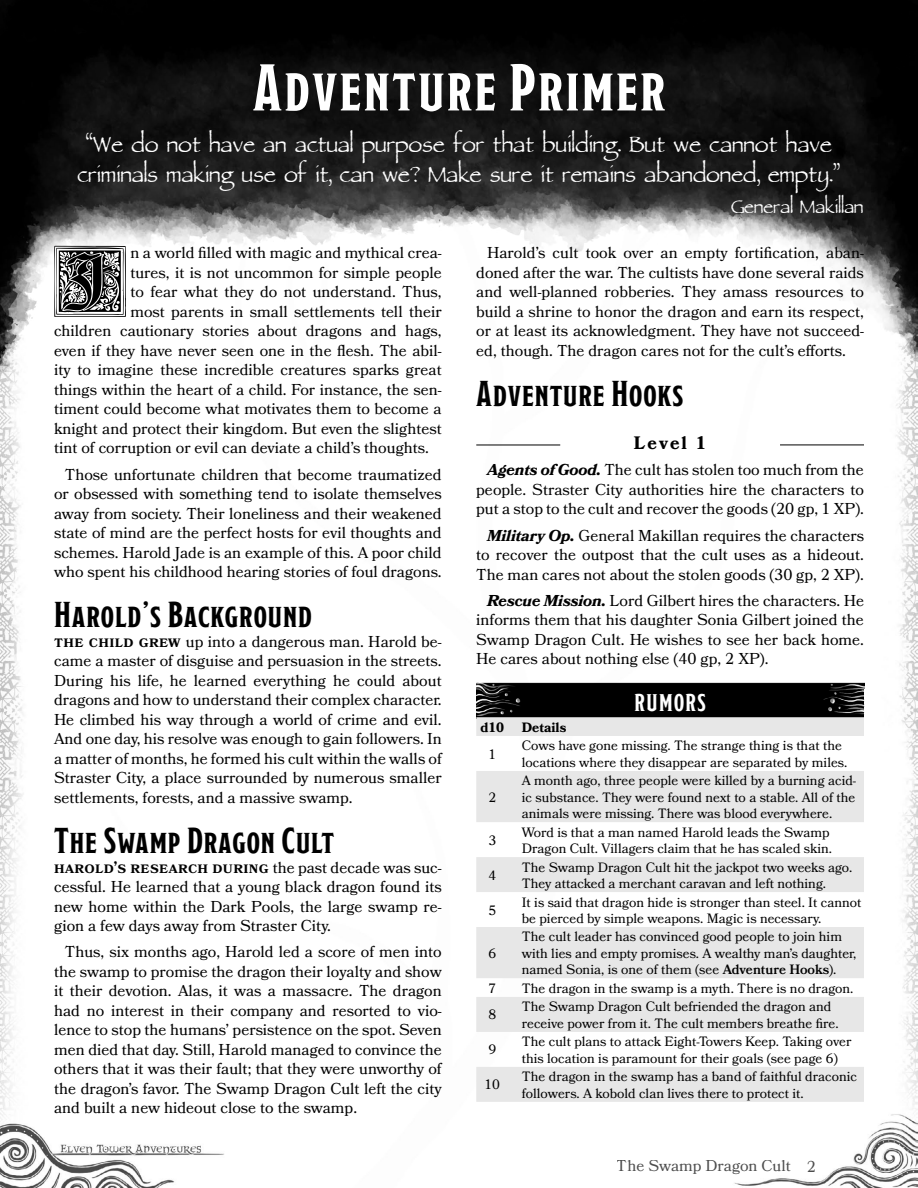
<style>
.page{position:relative;width:918px;height:1188px;background:#fff}
.page>*{position:absolute;margin:0;border:0;box-sizing:border-box;transform-origin:0 0}
.Drops_Caps{font:88.8px "Neugotische Initialen";color:#000}
.Chapter_Header_-_for{font:700 66px "Modesto Condensed";letter-spacing:.04em;color:#fff}
.Epigraph{font:36px/30px "Parchment MF";color:#fff}
.Heading_1{font:36px "Modesto Condensed";letter-spacing:.025em;color:#000}
.Epigraph_Author{font:30px "Parchment MF";color:#fff}
.Random_Encounters_Ta{font:700 24px "Modesto Condensed";letter-spacing:.06em;color:#fff}
.Encounter_Level{font:700 18px "Bookmania";letter-spacing:.115em;color:#000}
.Small_Caps_-_after_H{font:600 16.5px "Bookmania";letter-spacing:.025em;color:#000}
.Core_Body_-_Indented{font:15.75px/19.5px "Bookmania";color:#000;text-align:justify}
.Small_Caps_-_after_H-2{font:15.75px/19.5px "Bookmania";color:#000;text-align:justify}
.Drops_Caps-2{font:15.75px "Bookmania";color:#000}
.Inline_Subhead{font:15.75px/19.5px "Bookmania";color:#000;text-align:justify}
.Lines{font:13.5px/16.2px "Bookmania";color:#000}
.Numbers{font:13.5px "Bookmania";color:#000}
.Lines-2{font:700 13.5px "Bookmania";color:#000}
.Numbers-2{font:700 13.5px "Bookmania";color:#000}
.s1{font-weight:600;font-size:16.5px}
.s2{font-weight:400;font-size:15.75px}
.s3{font-weight:700;font-style:italic}
.s4{font-weight:600}
</style>
<div class="page">
<img style="left:0;top:395px;width:918px;height:793px">
<img style="left:0;top:0;width:918px;height:395px">
<hr style="left:780px;top:445px;width:84px;height:1px;background:#000">
<hr style="left:476px;top:445px;width:84px;height:1px;background:#000">
<div style="left:476px;top:686px;width:388px;height:33px;background:#000"></div>
<svg style="left:476px;top:717px;width:388px;height:385px;fill:#e7e7e7"></svg>
<img style="left:476px;top:683px;width:388px;height:33px">
<p class="Chapter_Header_-_for" style="left:253px;top:55px;width:414px">Adventure Primer</p>
<p class="Epigraph" style="left:78px;top:132px;width:764px">“We do not have an actual purpose for that building. But we cannot have criminals making use of it, can we? Make sure it remains abandoned, empty.”</p>
<p class="Epigraph_Author" style="left:731px;top:194px;width:134px">General Makillan</p>
<p class="Drops_Caps" style="left:50px;top:234px;width:82px">I</p>
<p class="Drops_Caps-2" style="left:130px;top:244px;width:313px">n a world filled with magic and mythical crea-</p>
<p class="Drops_Caps-2" style="left:130px;top:263px;width:313px">tures, it is not uncommon for simple people</p>
<p class="Drops_Caps-2" style="left:130px;top:283px;width:313px">to fear what they do not understand. Thus,</p>
<p class="Drops_Caps-2" style="left:130px;top:302px;width:313px">most parents in small settlements tell their</p>
<p class="Drops_Caps-2" style="left:54px;top:322px;width:389px">children cautionary stories about dragons and hags,</p>
<p class="Drops_Caps-2" style="left:54px;top:341px;width:389px">even if they have never seen one in the flesh. The abil-</p>
<p class="Drops_Caps-2" style="left:54px;top:361px;width:389px">ity to imagine these incredible creatures sparks great</p>
<p class="Drops_Caps-2" style="left:54px;top:380px;width:389px">things within the heart of a child. For instance, the sen-</p>
<p class="Drops_Caps-2" style="left:54px;top:400px;width:389px">timent could become what motivates them to become a</p>
<p class="Drops_Caps-2" style="left:54px;top:419px;width:389px">knight and protect their kingdom. But even the slightest</p>
<p class="Drops_Caps-2" style="left:54px;top:439px;width:376px">tint of corruption or evil can deviate a child’s thoughts.</p>
<p class="Core_Body_-_Indented" style="left:54px;top:464px;width:389px;text-indent:11px">Those unfortunate children that become traumatized or obsessed with something tend to isolate themselves away from society. Their loneliness and their weakened state of mind are the perfect hosts for evil thoughts and schemes. Harold Jade is an example of this. A poor child who spent his childhood hearing stories of foul dragons.</p>
<p class="Heading_1" style="left:54px;top:597px;width:259px">Harold’s Background</p>
<p class="Small_Caps_-_after_H-2" style="left:54px;top:632px;width:389px"><span class="s1">The child grew</span> up into a dangerous man. Harold be&shy;came a master of disguise and persuasion in the streets.<br>During his life, he learned everything he could about dragons and how to understand their complex character.<br>He climbed his way through a world of crime and evil.<br>And one day, his resolve was enough to gain followers. In a matter of months, he formed his cult within the walls of Straster City, a place surrounded by numerous smaller settlements, forests, and a massive swamp.</p>
<p class="Heading_1" style="left:54px;top:822px;width:282px">The Swamp Dragon Cult</p>
<p class="Small_Caps_-_after_H" style="left:54px;top:857px;width:389px">Harold’s research during <span class="s2">the past decade was suc-</span></p>
<p class="Small_Caps_-_after_H-2" style="left:54px;top:877px;width:389px">cessful. He learned that a young black dragon found its new home within the Dark Pools, the large swamp re&shy;gion a few days away from Straster City.</p>
<p class="Core_Body_-_Indented" style="left:54px;top:942px;width:389px;text-indent:11px">Thus, six months ago, Harold led a score of men into the swamp to promise the dragon their loyalty and show it their devotion. Alas, it was a massacre. The dragon had no interest in their company and resorted to vio&shy;lence to stop the humans’ persistence on the spot. Seven men died that day. Still, Harold managed to convince the others that it was their fault; that they were unworthy of the dragon’s favor. The Swamp Dragon Cult left the city and built a new hideout close to the swamp.</p>
<p class="Core_Body_-_Indented" style="left:476px;top:243px;width:389px;text-indent:11px">Harold’s cult took over an empty fortification, aban&shy;doned after the war. The cultists have done several raids and well-planned robberies. They amass resources to build a shrine to honor the dragon and earn its respect, or at least its acknowledgment. They have not succeed&shy;ed, though. The dragon cares not for the cult’s efforts.</p>
<p class="Heading_1" style="left:476px;top:375px;width:208px">Adventure Hooks</p>
<p class="Encounter_Level" style="left:634px;top:432px;width:74px">Level 1</p>
<p class="Inline_Subhead" style="left:476px;top:460px;width:389px;text-indent:11px"><span class="s3">Agents of Good.</span> The cult has stolen too much from the people. Straster City authorities hire the characters to put a stop to the cult and recover the goods (20 gp, 1 XP).</p>
<p class="Inline_Subhead" style="left:476px;top:525px;width:389px;text-indent:11px"><span class="s3">Military Op.</span> General Makillan requires the characters to recover the outpost that the cult uses as a hideout.<br>The man cares not about the stolen goods (30 gp, 2 XP).</p>
<p class="Inline_Subhead" style="left:476px;top:591px;width:389px;text-indent:11px"><span class="s3">Rescue Mission.</span> Lord Gilbert hires the characters. He informs them that his daughter Sonia Gilbert joined the Swamp Dragon Cult. He wishes to see her back home.<br>He cares about nothing else (40 gp, 2 XP).</p>
<p class="Random_Encounters_Ta" style="left:634px;top:690px;width:73px">RUMORS</p>
<p class="Numbers-2" style="left:480px;top:719px;width:25px">d10</p>
<p class="Lines-2" style="left:522px;top:719px;width:46px">Details</p>
<p class="Numbers" style="left:488px;top:746px;width:9px">1</p>
<p class="Lines" style="left:522px;top:738px;width:327px">Cows have gone missing. The strange thing is that the locations where they disappear are separated by miles.</p>
<p class="Numbers" style="left:488px;top:789px;width:9px">2</p>
<p class="Lines" style="left:522px;top:773px;width:336px;text-align:justify">A month ago, three people were killed by a burning acid&shy;ic substance. They were found next to a stable. All of the animals were missing. There was blood everywhere.</p>
<p class="Numbers" style="left:488px;top:832px;width:9px">3</p>
<p class="Lines" style="left:522px;top:824px;width:312px">Word is that a man named Harold leads the Swamp<br>Dragon Cult. Villagers claim that he has scaled skin.</p>
<p class="Numbers" style="left:488px;top:867px;width:9px">4</p>
<p class="Lines" style="left:522px;top:859px;width:332px">The Swamp Dragon Cult hit the jackpot two weeks ago.<br>They attacked a merchant caravan and left nothing.</p>
<p class="Numbers" style="left:488px;top:902px;width:9px">5</p>
<p class="Lines" style="left:522px;top:894px;width:341px">It is said that dragon hide is stronger than steel. It cannot be pierced by simple weapons. Magic is necessary.</p>
<p class="Numbers" style="left:488px;top:945px;width:9px">6</p>
<p class="Lines" style="left:522px;top:929px;width:336px">The cult leader has convinced good people to join him with lies and empty promises. A wealthy man’s daughter, named Sonia, is one of them (see <span class="s4">Adventure Hooks</span>).</p>
<p class="Numbers" style="left:488px;top:980px;width:9px">7</p>
<p class="Lines" style="left:522px;top:980px;width:333px">The dragon in the swamp is a myth. There is no dragon.</p>
<p class="Numbers" style="left:488px;top:1007px;width:9px">8</p>
<p class="Lines" style="left:522px;top:999px;width:318px">The Swamp Dragon Cult befriended the dragon and receive power from it. The cult members breathe fire.</p>
<p class="Numbers" style="left:488px;top:1042px;width:9px">9</p>
<p class="Lines" style="left:522px;top:1034px;width:331px">The cult plans to attack Eight-Towers Keep. Taking over this location is paramount for their goals (see page 6)</p>
<p class="Numbers" style="left:485px;top:1077px;width:17px">10</p>
<p class="Lines" style="left:522px;top:1069px;width:337px">The dragon in the swamp has a band of faithful draconic followers. A kobold clan lives there to protect it.</p>
<p class="Small_Caps_-_after_H-2" style="left:617px;top:1156px;width:200px">The Swamp Dragon Cult 2</p>
</div>
